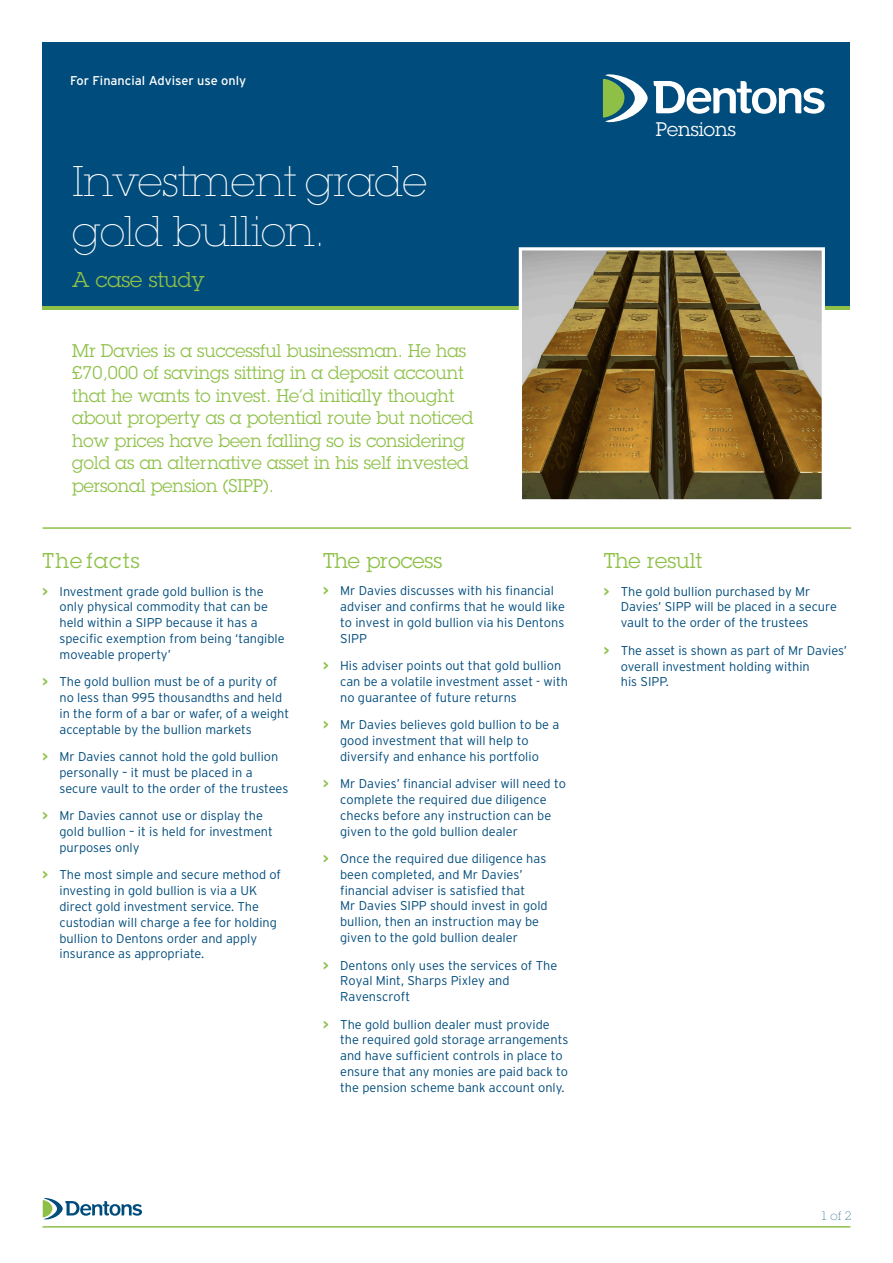
<style>
.page{position:relative;width:893px;height:1263px;background:#fff}
.page>*{position:absolute;margin:0;border:0;box-sizing:border-box;transform-origin:0 0}
.t1{font:200 42px "Lubalin Graph Std";letter-spacing:-.025em;color:#fff}
.green_para{font:21px "Lubalin Graph Std";color:#8ec048}
.green_para-2{font:21px "Lubalin Graph Std";letter-spacing:.07em;color:#8ec048}
.t2{font:19.2px "Lubalin Graph Std";color:#fff}
.t3{font:18px/22.5px "Lubalin Graph Std";color:#8ec048}
.t4{font:300 12.75px/15.8px "Interstate";color:#004c7c}
.t5{font:12.75px "Interstate";color:#fff}
.t6{font:200 12px "Lubalin Graph Std";color:#004c7c}
.s1{font-weight:700;color:#8ec048}
</style>
<div class="page">
<div style="left:43px;top:43px;width:807px;height:263px;background:#004c7c"></div>
<svg style="left:603px;top:74px;width:222px;height:49px"></svg>
<hr style="left:43px;top:527px;width:808px;height:2px;background:#8ec048">
<hr style="left:43px;top:1226px;width:807px;height:1px;background:#8ec048">
<svg style="left:43px;top:1198px;width:99px;height:22px"></svg>
<hr style="left:43px;top:306px;width:807px;height:3px;background:#8ec048">
<img style="left:523px;top:251px;width:298px;height:247px">
<div style="left:519px;top:247px;width:306px;height:255px;border:3px solid #fff"></div>
<p class="t5" style="left:70px;top:73px;width:177px">For Financial Adviser use only</p>
<p class="t1" style="left:72px;top:157px;width:356px">Investment grade</p>
<p class="t1" style="left:72px;top:208px;width:255px">gold bullion.</p>
<p class="green_para" style="left:72px;top:266px;width:134px">A case study</p>
<p class="t3" style="left:72px;top:339px;width:402px">Mr Davies is a successful businessman. He has £70,000 of savings sitting in a deposit account that he wants to invest. He’d initially thought about property as a potential route but noticed how prices have been falling so is considering gold as an alternative asset in his self invested personal pension (SIPP).</p>
<p class="green_para-2" style="left:43px;top:547px;width:99px">The facts</p>
<p class="t4" style="left:60px;top:583px;width:227px;text-indent:-17px"><span class="s1">&gt;</span> Investment grade gold bullion is the only physical commodity that can be held within a SIPP because it has a specific exemption from being ‘tangible moveable property’</p>
<p class="t4" style="left:60px;top:674px;width:231px;text-indent:-17px"><span class="s1">&gt;</span> The gold bullion must be of a purity of no less than 995 thousandths and held in the form of a bar or wafer, of a weight acceptable by the bullion markets</p>
<p class="t4" style="left:60px;top:749px;width:230px;text-indent:-17px"><span class="s1">&gt;</span> Mr Davies cannot hold the gold bullion personally – it must be placed in a secure vault to the order of the trustees</p>
<p class="t4" style="left:60px;top:808px;width:215px;text-indent:-17px"><span class="s1">&gt;</span> Mr Davies cannot use or display the gold bullion – it is held for investment purposes only</p>
<p class="t4" style="left:60px;top:867px;width:223px;text-indent:-17px"><span class="s1">&gt;</span> The most simple and secure method of investing in gold bullion is via a UK direct gold investment service. The custodian will charge a fee for holding bullion to Dentons order and apply insurance as appropriate.</p>
<p class="green_para" style="left:323px;top:547px;width:121px">The process</p>
<p class="t4" style="left:340px;top:583px;width:226px;text-indent:-17px"><span class="s1">&gt;</span> Mr Davies discusses with his financial adviser and confirms that he would like to invest in gold bullion via his Dentons<br>SIPP</p>
<p class="t4" style="left:340px;top:658px;width:229px;text-indent:-17px"><span class="s1">&gt;</span> His adviser points out that gold bullion can be a volatile investment asset - with no guarantee of future returns</p>
<p class="t4" style="left:340px;top:717px;width:221px;text-indent:-17px"><span class="s1">&gt;</span> Mr Davies believes gold bullion to be a good investment that will help to diversify and enhance his portfolio</p>
<p class="t4" style="left:340px;top:776px;width:227px;text-indent:-17px"><span class="s1">&gt;</span> Mr Davies’ financial adviser will need to complete the required due diligence checks before any instruction can be given to the gold bullion dealer</p>
<p class="t4" style="left:340px;top:851px;width:209px;text-indent:-17px"><span class="s1">&gt;</span> Once the required due diligence has been completed, and Mr Davies’ financial adviser is satisfied that<br>Mr Davies SIPP should invest in gold bullion, then an instruction may be given to the gold bullion dealer</p>
<p class="t4" style="left:340px;top:957px;width:219px;text-indent:-17px"><span class="s1">&gt;</span> Dentons only uses the services of The<br>Royal Mint, Sharps Pixley and<br>Ravenscroft</p>
<p class="t4" style="left:340px;top:1016px;width:230px;text-indent:-17px"><span class="s1">&gt;</span> The gold bullion dealer must provide the required gold storage arrangements and have sufficient controls in place to ensure that any monies are paid back to the pension scheme bank account only.</p>
<p class="t2" style="left:656px;top:117px;width:81px">Pensions</p>
<p class="green_para" style="left:604px;top:547px;width:100px">The result</p>
<p class="t4" style="left:621px;top:583px;width:218px;text-indent:-17px"><span class="s1">&gt;</span> The gold bullion purchased by Mr<br>Davies’ SIPP will be placed in a secure vault to the order of the trustees</p>
<p class="t4" style="left:621px;top:642px;width:228px;text-indent:-17px"><span class="s1">&gt;</span> The asset is shown as part of Mr Davies’ overall investment holding within<br>his SIPP.</p>
<p class="t6" style="left:821px;top:1209px;width:32px">1 of 2</p>
</div>
